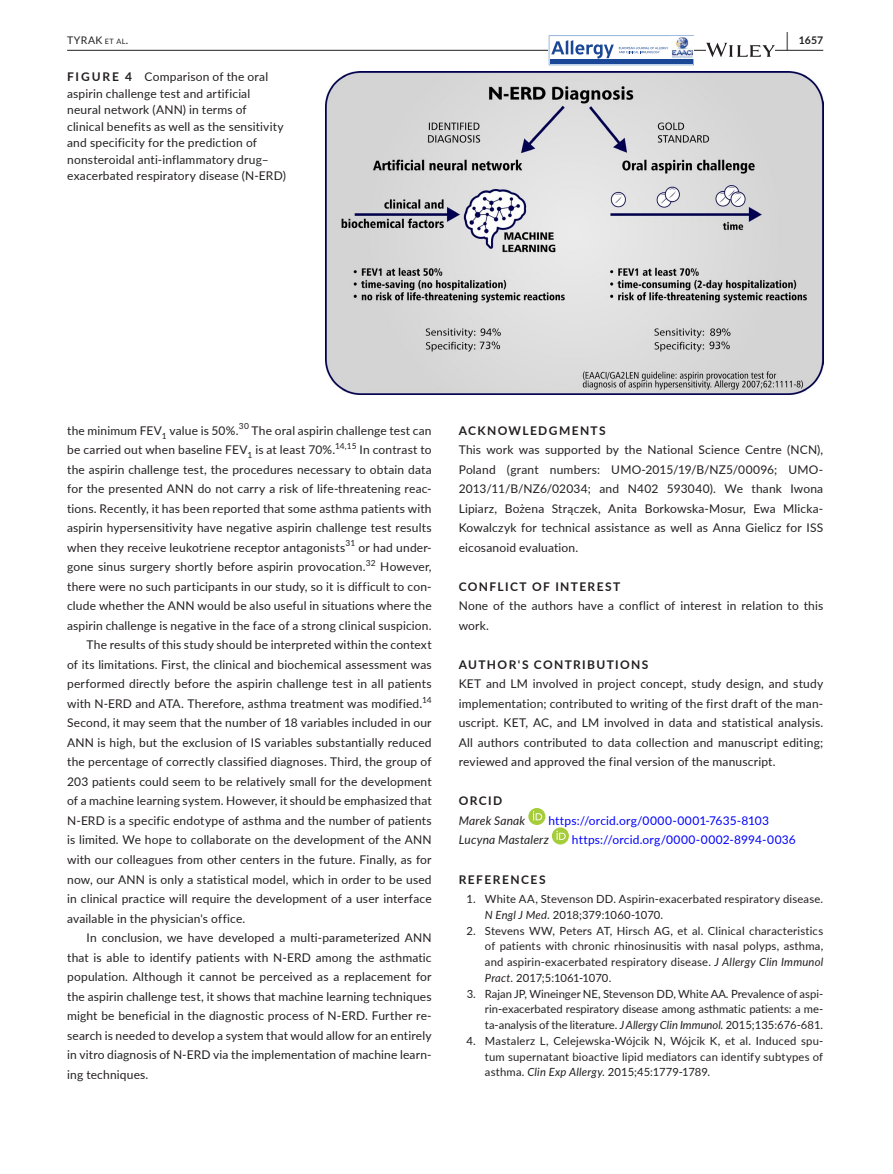
<style>
.page{position:relative;width:893px;height:1174px;background:#fff}
.page>*{position:absolute;margin:0;border:0;box-sizing:border-box;transform-origin:0 0}
.t1{font:700 19.5px "Lato";color:#231f20;scale:.48 1}
.t2{font:12px/19.5px "Lato";letter-spacing:.015em;color:#231f20;text-align:justify}
.t3{font:12px "Lato";letter-spacing:.015em;color:#00f}
.t4{font:700 12px "Lato";letter-spacing:.115em;color:#231f20}
.t5{font:italic 12px "Lato";letter-spacing:.015em;color:#231f20}
.t6{font:11.25px/15.8px "Lato";letter-spacing:.015em;color:#231f20;text-align:justify}
.t7{font:10.5px "Lato";letter-spacing:.04em;color:#231f20}
.t8{font:700 10.5px "Lato";color:#231f20}
.t9{font:8.4px "Lato";letter-spacing:.005em;color:#231f20}
.s1{font-size:7.35px}
.s2{font-weight:700}
.s3{font-style:italic}
</style>
<div class="page">
<hr style="left:67px;top:50px;width:756px;height:1px;background:#231f20">
<svg style="left:549px;top:35px;width:145px;height:30px"></svg>
<hr style="left:550px;top:60px;width:143px;height:4px;background:#1b4896">
<img style="left:671px;top:37px;width:22px;height:22px">
<svg style="left:706px;top:43px;width:69px;height:14px"></svg>
<svg style="left:528px;top:808px;width:17px;height:17px"></svg>
<svg style="left:533px;top:811px;width:9px;height:9px"></svg>
<div style="left:552px;top:827px;width:17px;height:17px;background:#a5cd39;border-radius:50%"></div>
<svg style="left:556px;top:830px;width:10px;height:10px"></svg>
<img style="left:326px;top:72px;width:497px;height:323px">
<h1 class="t1" style="left:786px;top:25px;width:7px">|</h1>
<p class="t7" style="left:67px;top:33px;width:63px">TYRAK <span class="s1">et al</span>.</p>
<p class="t8" style="left:799px;top:33px;width:26px">1657</p>
<p class="t2" style="left:67px;top:68px;width:220px;line-height:16.5px;text-align:left"><span class="s2">FIGURE 4</span> Comparison of the oral aspirin challenge test and artificial neural network (ANN) in terms of clinical benefits as well as the sensitivity and specificity for the prediction of nonsteroidal anti-inflammatory drug– exacerbated respiratory disease (N-ERD)</p>
<p class="t2" style="left:67px;top:420px;width:173px">the minimum FEV<sub>1</sub> value is 50%.</p>
<p class="t9" style="left:239px;top:420px;width:12px">30</p>
<p class="t2" style="left:67px;top:420px;width:366px;text-indent:184px">The oral aspirin challenge test can be carried out when baseline FEV<sub>1</sub> is at least 70%.</p>
<p class="t9" style="left:335px;top:440px;width:23px">14,15</p>
<p class="t2" style="left:67px;top:440px;width:366px;text-indent:292px">In contrast to the aspirin challenge test, the procedures necessary to obtain data for the presented ANN do not carry a risk of life-threatening reac&shy;tions. Recently, it has been reported that some asthma patients with aspirin hypersensitivity have negative aspirin challenge test results when they receive leukotriene receptor antagonists</p>
<p class="t9" style="left:346px;top:537px;width:11px">31</p>
<p class="t2" style="left:67px;top:537px;width:366px;text-indent:291px">or had under&shy;gone sinus surgery shortly before aspirin provocation.</p>
<p class="t9" style="left:366px;top:557px;width:11px">32</p>
<p class="t2" style="left:380px;top:557px;width:53px">However,</p>
<p class="t2" style="left:67px;top:576px;width:366px">there were no such participants in our study, so it is difficult to con-</p>
<p class="t2" style="left:67px;top:596px;width:366px">clude whether the ANN would be also useful in situations where the</p>
<p class="t2" style="left:67px;top:615px;width:366px">aspirin challenge is negative in the face of a strong clinical suspicion.</p>
<p class="t2" style="left:87px;top:635px;width:346px">The results of this study should be interpreted within the context</p>
<p class="t2" style="left:67px;top:654px;width:366px">of its limitations. First, the clinical and biochemical assessment was</p>
<p class="t2" style="left:67px;top:674px;width:366px">performed directly before the aspirin challenge test in all patients</p>
<p class="t2" style="left:67px;top:693px;width:357px">with N-ERD and ATA. Therefore, asthma treatment was modified.</p>
<p class="t9" style="left:422px;top:693px;width:11px">14</p>
<p class="t2" style="left:67px;top:713px;width:366px">Second, it may seem that the number of 18 variables included in our ANN is high, but the exclusion of IS variables substantially reduced the percentage of correctly classified diagnoses. Third, the group of 203 patients could seem to be relatively small for the development of a machine learning system. However, it should be emphasized that N-ERD is a specific endotype of asthma and the number of patients is limited. We hope to collaborate on the development of the ANN with our colleagues from other centers in the future. Finally, as for now, our ANN is only a statistical model, which in order to be used in clinical practice will require the development of a user interface available in the physician's office.</p>
<p class="t2" style="left:67px;top:927px;width:366px;text-indent:20px">In conclusion, we have developed a multi-parameterized ANN that is able to identify patients with N-ERD among the asthmatic population. Although it cannot be perceived as a replacement for the aspirin challenge test, it shows that machine learning techniques might be beneficial in the diagnostic process of N-ERD. Further re&shy;search is needed to develop a system that would allow for an entirely in vitro diagnosis of N-ERD via the implementation of machine learn&shy;ing techniques.</p>
<p class="t4" style="left:459px;top:421px;width:148px">ACKNOWLEDGMENTS</p>
<p class="t2" style="left:459px;top:440px;width:366px">This work was supported by the National Science Centre (NCN), Poland (grant numbers: UMO-2015/19/B/NZ5/00096; UMO-2013/11/B/NZ6/02034; and N402 593040). We thank Iwona Lipiarz, Bożena Strączek, Anita Borkowska-Mosur, Ewa Mlicka-Kowalczyk for technical assistance as well as Anna Gielicz for ISS eicosanoid evaluation.</p>
<p class="t4" style="left:459px;top:577px;width:163px">CONFLICT OF INTEREST</p>
<p class="t2" style="left:459px;top:596px;width:366px">None of the authors have a conflict of interest in relation to this work.</p>
<p class="t4" style="left:459px;top:655px;width:191px">AUTHOR'S CONTRIBUTIONS</p>
<p class="t2" style="left:459px;top:674px;width:366px">KET and LM involved in project concept, study design, and study implementation; contributed to writing of the first draft of the man&shy;uscript. KET, AC, and LM involved in data and statistical analysis.<br>All authors contributed to data collection and manuscript editing; reviewed and approved the final version of the manuscript.</p>
<p class="t4" style="left:459px;top:792px;width:45px">ORCID</p>
<p class="t5" style="left:459px;top:812px;width:68px">Marek Sanak</p>
<p class="t3" style="left:548px;top:812px;width:222px">https://orcid.org/0000-0001-7635-8103</p>
<p class="t5" style="left:459px;top:831px;width:92px">Lucyna Mastalerz</p>
<p class="t3" style="left:572px;top:831px;width:225px">https://orcid.org/0000-0002-8994-0036</p>
<p class="t4" style="left:459px;top:870px;width:88px">REFERENCES</p>
<p class="t6" style="left:485px;top:890px;width:340px;text-indent:-18px">1. White AA, Stevenson DD. Aspirin-exacerbated respiratory disease.<br><span class="s3">N Engl J Med.</span> 2018;379:1060-1070.</p>
<p class="t6" style="left:485px;top:922px;width:340px;text-indent:-18px">2. Stevens WW, Peters AT, Hirsch AG, et al. Clinical characteristics of patients with chronic rhinosinusitis with nasal polyps, asthma, and aspirin-exacerbated respiratory disease. <span class="s3">J Allergy Clin Immunol Pract.</span> 2017;5:1061-1070.</p>
<p class="t6" style="left:485px;top:985px;width:340px;text-indent:-18px">3. Rajan JP, Wineinger NE, Stevenson DD, White AA. Prevalence of aspi&shy;rin-exacerbated respiratory disease among asthmatic patients: a me&shy;ta-analysis of the literature. <span class="s3">J Allergy Clin Immunol.</span> 2015;135:676-681.</p>
<p class="t6" style="left:485px;top:1032px;width:340px;text-indent:-18px">4. Mastalerz L, Celejewska-Wójcik N, Wójcik K, et al. Induced spu&shy;tum supernatant bioactive lipid mediators can identify subtypes of asthma. <span class="s3">Clin Exp Allergy.</span> 2015;45:1779-1789.</p>
</div>
